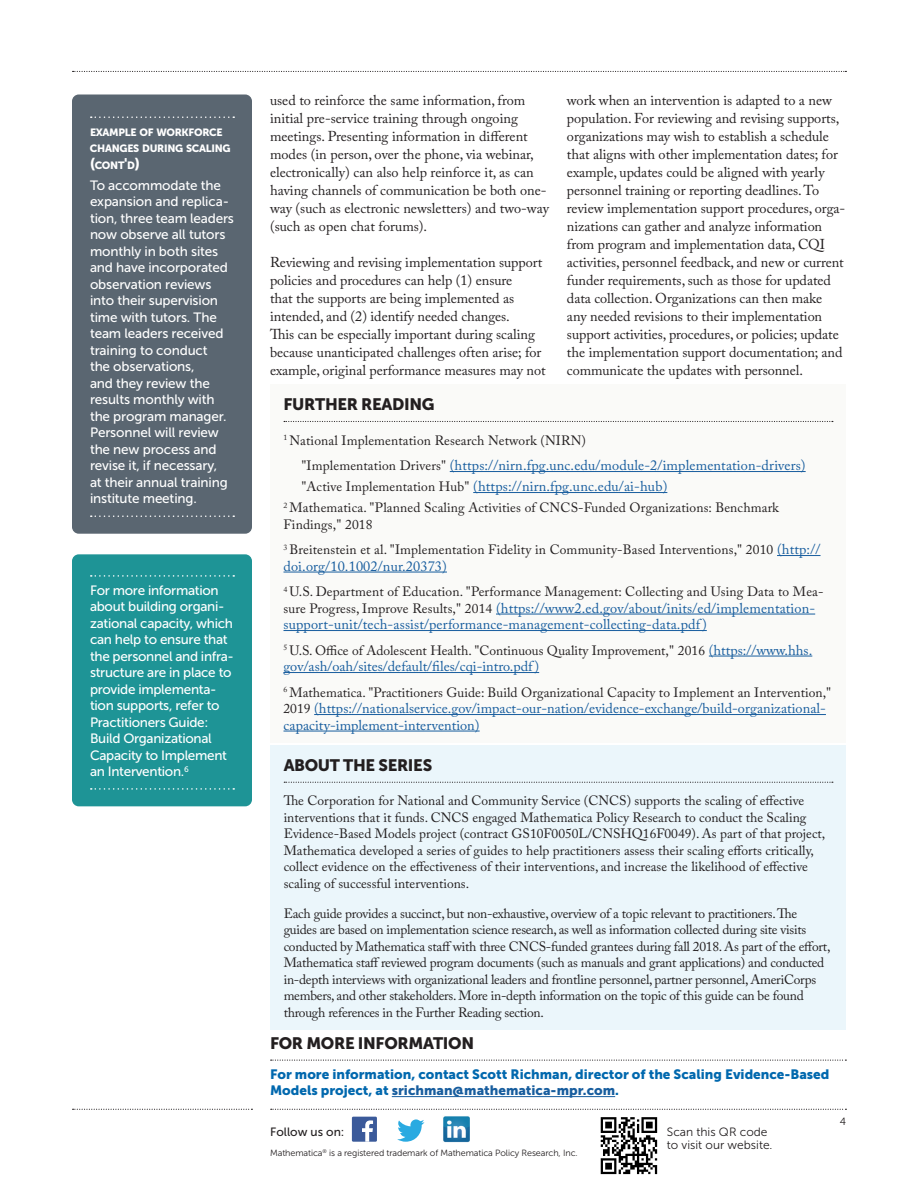
<style>
.page{position:relative;width:918px;height:1188px;background:#fff}
.page>*{position:absolute;margin:0;border:0;box-sizing:border-box;transform-origin:0 0}
.t1{font:16.5px "Museo Sans 900";letter-spacing:-.02em;color:#231f20}
.t2{font:14.25px/18px "Adobe Caslon Pro";letter-spacing:-.005em;color:#231f20}
.t3{font:14.25px/16.5px "Adobe Caslon Pro";letter-spacing:.01em;color:#175d9e}
.t4{font:13.5px/16.5px "Adobe Caslon Pro";color:#231f20}
.t5{font:13.5px/16.5px "Museo Sans 500";letter-spacing:-.01em;color:#fff}
.t6{font:13.5px/16.5px "Adobe Caslon Pro";letter-spacing:-.02em;color:#231f20}
.t7{font:13.5px/16.5px "Museo Sans 900";color:#0168ae}
.t8{font:12px/13.5px "Museo Sans 300";color:#231f20}
.t9{font:12px "Museo Sans 500";color:#231f20}
.t10{font:10.5px/16.5px "Museo Sans 900";letter-spacing:-.03em;color:#fff}
.t11{font:10.5px "Museo Sans 300";color:#231f20}
.t12{font:9px "Museo Sans 300";letter-spacing:-.01em;color:#231f20}
.s1{font-size:15px}
.s2{font-size:13.5px;color:#231f20}
.s3{font-size:14.25px;color:#175d9e}
.s4{color:#175d9e}
</style>
<div class="page">
<svg style="left:271px;top:1109px;width:575px;height:1px"></svg>
<svg style="left:73px;top:1109px;width:179px;height:1px"></svg>
<svg style="left:73px;top:71px;width:773px;height:1px"></svg>
<div style="left:352px;top:1117px;width:25px;height:25px;background:#3b5a9a"></div>
<svg style="left:362px;top:1120px;width:11px;height:22px"></svg>
<svg style="left:397px;top:1119px;width:27px;height:23px"></svg>
<img style="left:443px;top:1116px;width:26px;height:27px">
<img style="left:600px;top:1117px;width:58px;height:58px">
<div style="left:270px;top:385px;width:576px;height:358px;background:#fafaf8"></div>
<svg style="left:284px;top:421px;width:549px;height:1px"></svg>
<hr style="left:450px;top:471px;width:356px;height:1px;background:#175d9e">
<hr style="left:473px;top:492px;width:194px;height:1px;background:#175d9e">
<hr style="left:777px;top:555px;width:44px;height:1px;background:#175d9e">
<hr style="left:284px;top:572px;width:163px;height:1px;background:#175d9e">
<hr style="left:496px;top:614px;width:319px;height:1px;background:#175d9e">
<hr style="left:284px;top:630px;width:423px;height:1px;background:#175d9e">
<hr style="left:709px;top:656px;width:103px;height:1px;background:#175d9e">
<hr style="left:284px;top:672px;width:255px;height:1px;background:#175d9e">
<hr style="left:314px;top:714px;width:512px;height:1px;background:#175d9e">
<hr style="left:284px;top:731px;width:196px;height:1px;background:#175d9e">
<svg style="left:271px;top:1060px;width:575px;height:1px"></svg>
<hr style="left:392px;top:1096px;width:223px;height:1px;background:#175d9e">
<div style="left:270px;top:746px;width:576px;height:284px;background:#ebf6fb"></div>
<svg style="left:284px;top:782px;width:549px;height:1px"></svg>
<div style="left:72px;top:554px;width:180px;height:252px;background:#1e9496;border-radius:7px"></div>
<svg style="left:91px;top:575px;width:143px;height:2px"></svg>
<svg style="left:91px;top:788px;width:143px;height:2px"></svg>
<div style="left:72px;top:94px;width:180px;height:440px;background:#5a6671;border-radius:7px"></div>
<svg style="left:91px;top:116px;width:143px;height:2px"></svg>
<svg style="left:91px;top:515px;width:143px;height:2px"></svg>
<p class="t10" style="left:90px;top:124px;width:142px">EXAMPLE OF WORKFORCE<br>CHANGES DURING SCALING <span class="s1">(</span>CONT<span class="s1">'</span>D<span class="s1">)</span></p>
<p class="t5" style="left:90px;top:177px;width:146px">To accommodate the expansion and replica&shy;tion, three team leaders now observe all tutors monthly in both sites and have incorporated observation reviews into their supervision time with tutors. The team leaders received training to conduct<br>the observations,<br>and they review the results monthly with the program manager.<br>Personnel will review the new process and revise it, if necessary,<br>at their annual training institute meeting.</p>
<p class="t5" style="left:90px;top:582px;width:146px">For more information about building organi&shy;zational capacity, which can help to ensure that the personnel and infra&shy;structure are in place to provide implementa&shy;tion supports, refer to<br>Practitioners Guide:<br>Build Organizational<br>Capacity to Implement an Intervention.<sup>6</sup></p>
<p class="t2" style="left:270px;top:91px;width:280px">used to reinforce the same information, from initial pre-service training through ongoing meetings. Presenting information in different modes (in person, over the phone, via webinar, electronically) can also help reinforce it, as can having channels of communication be both one&shy;way (such as electronic newsletters) and two-way (such as open chat forums).</p>
<p class="t2" style="left:270px;top:253px;width:277px">Reviewing and revising implementation support policies and procedures can help (1) ensure<br>that the supports are being implemented as intended, and (2) identify needed changes.<br>This can be especially important during scaling because unanticipated challenges often arise; for example, original performance measures may not</p>
<p class="t2" style="left:567px;top:91px;width:280px">work when an intervention is adapted to a new population. For reviewing and revising supports, organizations may wish to establish a schedule that aligns with other implementation dates; for example, updates could be aligned with yearly personnel training or reporting deadlines. To review implementation support procedures, orga&shy;nizations can gather and analyze information from program and implementation data, CQI activities, personnel feedback, and new or current funder requirements, such as those for updated data collection. Organizations can then make any needed revisions to their implementation support activities, procedures, or policies; update the implementation support documentation; and communicate the updates with personnel.</p>
<h2 class="t1" style="left:284px;top:395px;width:153px">FURTHER READING</h2>
<p class="t4" style="left:284px;top:432px;width:304px"><sup>1</sup> National Implementation Research Network (NIRN)</p>
<p class="t3" style="left:301px;top:457px;width:506px"><span class="s2">"Implementation Drivers"</span> (https://nirn.fpg.unc.edu/module-2/implementation-drivers)</p>
<p class="t3" style="left:302px;top:478px;width:367px"><span class="s2">"Active Implementation Hub"</span> (https://nirn.fpg.unc.edu/ai-hub)</p>
<p class="t4" style="left:283px;top:499px;width:497px"><sup>2</sup> Mathematica. "Planned Scaling Activities of CNCS-Funded Organizations: Benchmark<br>Findings," 2018</p>
<p class="t4" style="left:284px;top:541px;width:539px"><sup>3</sup> Breitenstein et al. "Implementation Fidelity in Community-Based Interventions," 2010 <span class="s3">(http://</span></p>
<p class="t3" style="left:284px;top:557px;width:165px">doi.org/10.1002/nur.20373)</p>
<p class="t4" style="left:284px;top:583px;width:542px"><sup>4</sup> U.S. Department of Education. "Performance Management: Collecting and Using Data to Mea-</p>
<p class="t3" style="left:284px;top:599px;width:533px"><span class="s2">sure Progress, Improve Results," 2014</span> (https://www2.ed.gov/about/inits/ed/implementation&shy;support-unit/tech-assist/performance-management-collecting-data.pdf)</p>
<p class="t4" style="left:284px;top:642px;width:530px"><sup>5</sup> U.S. Office of Adolescent Health. "Continuous Quality Improvement," 2016 <span class="s3">(https://www.hhs.</span></p>
<p class="t3" style="left:283px;top:658px;width:257px">gov/ash/oah/sites/default/files/cqi-intro.pdf)</p>
<p class="t4" style="left:284px;top:684px;width:549px"><sup>6</sup> Mathematica. "Practitioners Guide: Build Organizational Capacity to Implement an Intervention,"</p>
<p class="t3" style="left:284px;top:700px;width:544px"><span class="s2">2019</span> (https://nationalservice.gov/impact-our-nation/evidence-exchange/build-organizational&shy;capacity-implement-intervention)</p>
<h2 class="t1" style="left:284px;top:756px;width:150px">ABOUT THE SERIES</h2>
<p class="t4" style="left:284px;top:792px;width:543px">The Corporation for National and Community Service (CNCS) supports the scaling of effective interventions that it funds. CNCS engaged Mathematica Policy Research to conduct the Scaling Evidence-Based Models project (contract GS10F0050L/CNSHQ16F0049). As part of that project, Mathematica developed a series of guides to help practitioners assess their scaling efforts critically, collect evidence on the effectiveness of their interventions, and increase the likelihood of effective scaling of successful interventions.</p>
<p class="t6" style="left:284px;top:905px;width:548px">Each guide provides a succinct, but non-exhaustive, overview of a topic relevant to practitioners. The guides are based on implementation science research, as well as information collected during site visits conducted by Mathematica staff with three CNCS-funded grantees during fall 2018. As part of the effort, Mathematica staff reviewed program documents (such as manuals and grant applications) and conducted in-depth interviews with organizational leaders and frontline personnel, partner personnel, AmeriCorps members, and other stakeholders. More in-depth information on the topic of this guide can be found through references in the Further Reading section.</p>
<h2 class="t1" style="left:270px;top:1034px;width:206px">FOR MORE INFORMATION</h2>
<p class="t7" style="left:270px;top:1066px;width:561px">For more information, contact Scott Richman, director of the Scaling Evidence-Based<br>Models project, at <span class="s4">srichman@mathematica-mpr.com</span>.</p>
<p class="t9" style="left:270px;top:1125px;width:76px">Follow us on:</p>
<p class="t12" style="left:270px;top:1148px;width:309px">Mathematica<sup>®</sup> is a registered trademark of Mathematica Policy Research, Inc.</p>
<p class="t8" style="left:667px;top:1125px;width:107px">Scan this QR code to visit our website.</p>
<p class="t11" style="left:840px;top:1116px;width:8px">4</p>
</div>
